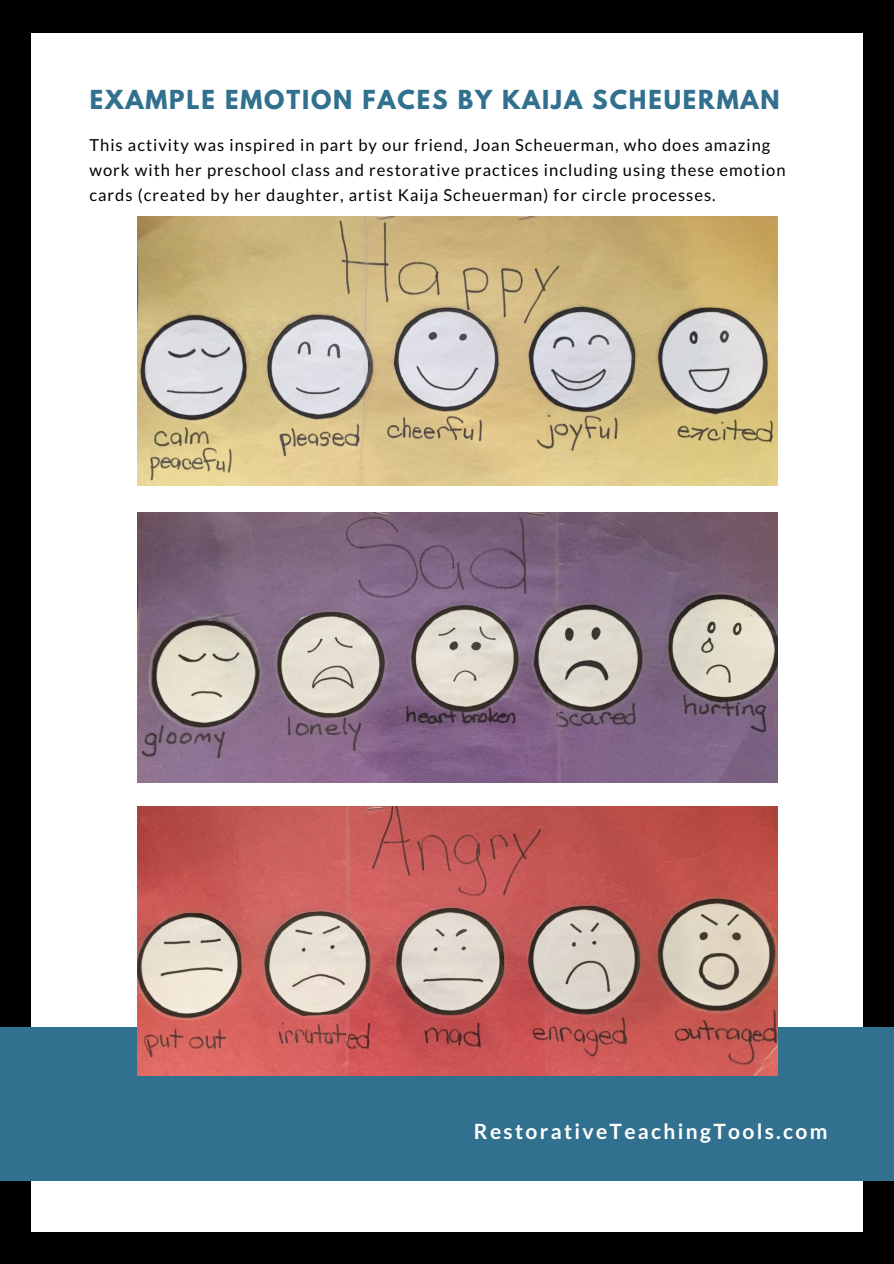
<style>
.page{position:relative;width:894px;height:1264px;background:#fff}
.page>*{position:absolute;margin:0;border:0;box-sizing:border-box;transform-origin:0 0}
.t1{font:700 23.25px "League Spartan";letter-spacing:.08em;color:#31708e}
.t2{font:700 21px "Lato";letter-spacing:.11em;color:#fff}
.t3{font:16.5px/24.8px "Lato";letter-spacing:.06em;color:#000}
</style>
<div class="page">
<div style="left:0;top:0;width:893px;height:1263px;background:#000"></div>
<div style="left:32px;top:33px;width:829px;height:1198px;background:#fff"></div>
<div style="left:0;top:1027px;width:893px;height:153px;background:#31708e"></div>
<img style="left:138px;top:216px;width:639px;height:270px">
<img style="left:138px;top:513px;width:639px;height:269px">
<img style="left:138px;top:806px;width:639px;height:269px">
<p class="t1" style="left:90px;top:88px;width:691px">EXAMPLE EMOTION FACES BY KAIJA SCHEUERMAN</p>
<p class="t3" style="left:89px;top:132px;width:697px">This activity was inspired in part by our friend, Joan Scheuerman, who does amazing work with her preschool class and restorative practices including using these emotion cards (created by her daughter, artist Kaija Scheuerman) for circle processes.</p>
<p class="t2" style="left:474px;top:1118px;width:355px">RestorativeTeachingTools.com</p>
</div>
